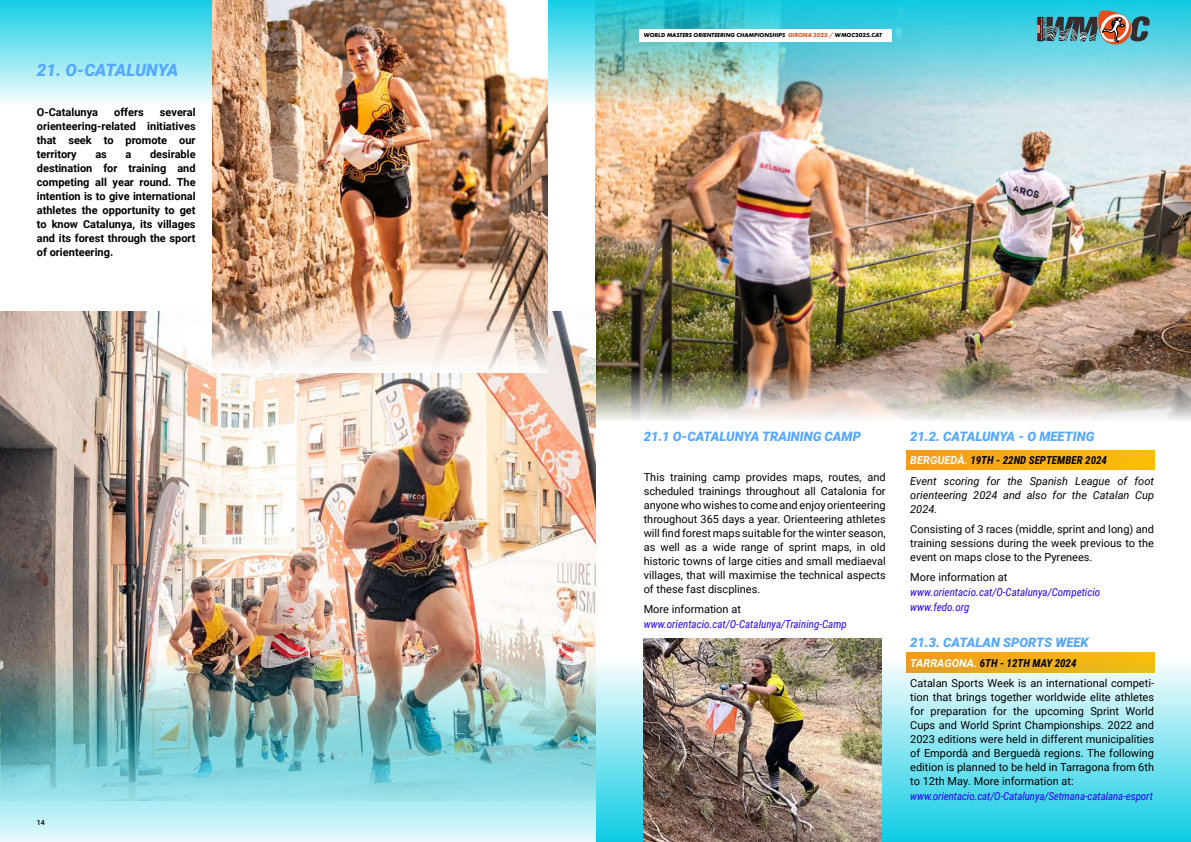
<style>
.page{position:relative;width:1191px;height:842px;background:#fff}
.page>*{position:absolute;margin:0;border:0;box-sizing:border-box;transform-origin:0 0}
.t1{font:italic 900 17px "Roboto";color:#54a8ff}
.t2{font:italic 900 13px "Roboto";color:#54a8ff}
.t3{font:11px/14px "Roboto";color:#000;text-align:justify}
.t4{font:700 11px/14px "Roboto";color:#000;text-align:justify}
.t5{font:italic 11px/15px "Roboto Condensed";color:#2800ff}
.t6{font:italic 11px/14px "Roboto";color:#000;text-align:justify}
.t7{font:italic 700 11px "Roboto Condensed";color:#000}
.t8{font:500 7px "Roboto";color:#000}
.t9{font:italic 700 6px "Futura PT";color:#000}
.s1{color:#e64f1c}
.s2{font-family:"Roboto";color:#fff}
</style>
<div class="page">
<img style="left:595px;top:106px;width:596px;height:264px">
<img style="left:0;top:0;width:1191px;height:106px">
<hr style="left:1037px;top:17px;width:2px;height:24px;background:#e00a17">
<svg style="left:1038px;top:9px;width:112px;height:35px;background:#62888b"></svg>
<div style="left:906px;top:450px;width:248px;height:20px;background:linear-gradient(to right,#f59a1c,#f9bf09)"></div>
<div style="left:906px;top:653px;width:248px;height:19px;background:linear-gradient(to right,#f59a1c,#f9bf09)"></div>
<div style="left:638px;top:29px;width:253px;height:13px;background:#fff"></div>
<img style="left:595px;top:370px;width:596px;height:52px">
<img style="left:0;top:311px;width:595px;height:346px">
<img style="left:0;top:657px;width:1191px;height:185px">
<img style="left:213px;top:0;width:334px;height:300px">
<img style="left:208px;top:300px;width:339px;height:73px">
<svg style="left:0;top:740px;width:595px;height:102px;background:#9ddee5"></svg>
<img style="left:643px;top:638px;width:238px;height:204px">
<h1 class="t1" style="left:37px;top:58px;width:143px">21. O-CATALUNYA</h1>
<p class="t4" style="left:37px;top:104px;width:63px">O-Catalunya</p>
<p class="t4" style="left:114px;top:104px;width:31px">offers</p>
<p class="t4" style="left:37px;top:104px;width:160px;text-indent:123px">several orienteering-related initiatives that seek to promote our territory</p>
<p class="t4" style="left:37px;top:146px;width:160px;text-indent:113px">desirable destination for training and competing all year round. The intention is to give international athletes the opportunity to get to know Catalunya, its villages and its forest through the sport of orienteering.</p>
<p class="t4" style="left:95px;top:146px;width:13px">as</p>
<p class="t4" style="left:126px;top:146px;width:7px">a</p>
<p class="t8" style="left:37px;top:817px;width:9px">14</p>
<p class="t9" style="left:643px;top:32px;width:240px">WORLD MASTERS ORIENTEERING CHAMPIONSHIPS <span class="s1">GIRONA 2025 /</span> WMOC2025.CAT</p>
<p class="t2" style="left:643px;top:428px;width:219px">21.1 O-CATALUNYA TRAINING CAMP</p>
<p class="t3" style="left:643px;top:469px;width:243px">This training camp provides maps, routes, and scheduled trainings throughout all Catalonia for anyone who wishes to come and enjoy orienteering throughout 365 days a year. Orienteering athletes will find forest maps suitable for the winter season, as well as a wide range of sprint maps, in old historic towns of large cities and small mediaeval villages, that will maximise the technical aspects of these fast discplines.</p>
<p class="t3" style="left:643px;top:601px;width:99px">More information at</p>
<p class="t5" style="left:643px;top:616px;width:205px">www.orientacio.cat/O-Catalunya/Training-Camp</p>
<p class="t2" style="left:910px;top:428px;width:186px">21.2. CATALUNYA - O MEETING</p>
<p class="t7" style="left:910px;top:453px;width:198px"><span class="s2">BERGUEDÀ.</span> 19TH - 22ND SEPTEMBER 2024</p>
<p class="t6" style="left:910px;top:474px;width:245px">Event scoring for the Spanish League of foot orienteering 2024 and also for the Catalan Cup 2024.</p>
<p class="t3" style="left:910px;top:522px;width:245px">Consisting of 3 races (middle, sprint and long) and training sessions during the week previous to the event on maps close to the Pyrenees.</p>
<p class="t3" style="left:910px;top:569px;width:99px">More information at</p>
<p class="t5" style="left:910px;top:584px;width:192px">www.orientacio.cat/O-Catalunya/Competicio www.fedo.org</p>
<p class="t2" style="left:910px;top:633px;width:180px">21.3. CATALAN SPORTS WEEK</p>
<p class="t7" style="left:910px;top:655px;width:168px"><span class="s2">TARRAGONA.</span> 6TH - 12TH MAY 2024</p>
<p class="t3" style="left:910px;top:675px;width:245px">Catalan Sports Week is an international competi&shy;tion that brings together worldwide elite athletes for preparation for the upcoming Sprint World Cups and World Sprint Championships. 2022 and 2023 editions were held in different municipalities of Empordà and Berguedà regions. The following edition is planned to be held in Tarragona from 6th to 12th May. More information at:</p>
<p class="t5" style="left:910px;top:788px;width:244px">www.orientacio.cat/O-Catalunya/Setmana-catalana-esport</p>
</div>
